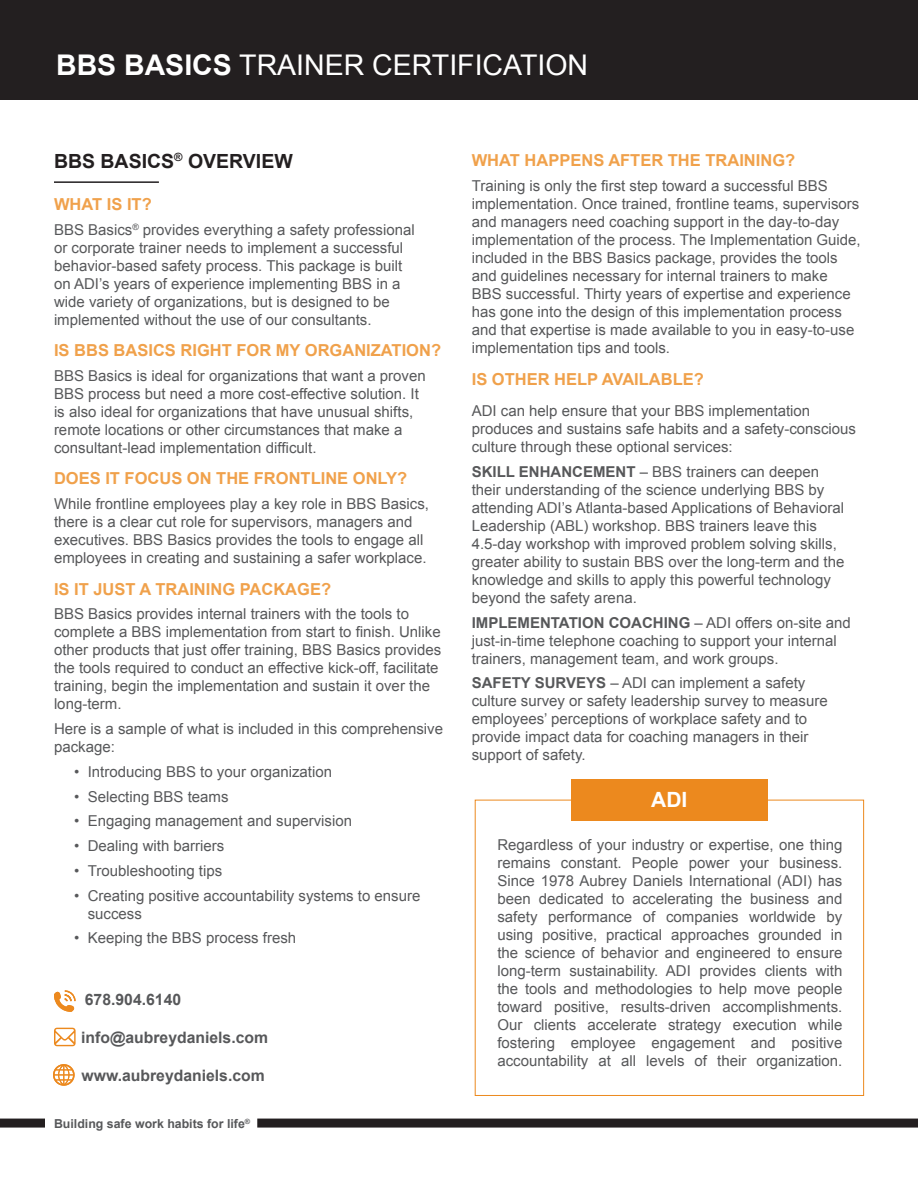
<style>
.page{position:relative;width:918px;height:1188px;background:#fff}
.page>*{position:absolute;margin:0;border:0;box-sizing:border-box;transform-origin:0 0}
.t1{font:28.5px "Arial";color:#fff}
.t2{font:700 21px "Arial";color:#fff}
.t3{font:700 19.5px "Arial";color:#231f20}
.t4{font:700 16.5px "Arial";color:#f0a14b}
.t5{font:700 15.75px "Arial";color:#57585a}
.t6{font:15px/18px "Arial";color:#57585a}
.t7{font:700 12.3px "Arial";color:#57585a}
.s1{font-weight:700}
</style>
<div class="page">
<div style="left:0;top:0;width:918px;height:99px;background:#231f20"></div>
<hr style="left:54px;top:181px;width:105px;height:2px;background:#231f20">
<div style="left:475px;top:800px;width:389px;height:296px;border:1px solid #ec891e"></div>
<div style="left:571px;top:779px;width:197px;height:41px;background:#ec891e"></div>
<div style="left:257px;top:1119px;width:661px;height:9px;background:#231f20"></div>
<div style="left:0;top:1119px;width:45px;height:9px;background:#231f20"></div>
<svg style="left:54px;top:1028px;width:22px;height:18px"></svg>
<svg style="left:54px;top:990px;width:22px;height:22px"></svg>
<svg style="left:53px;top:1064px;width:22px;height:22px"></svg>
<p class="t1" style="left:56px;top:46px;width:534px"><span class="s1">BBS BASICS</span> TRAINER CERTIFICATION</p>
<p class="t3" style="left:54px;top:148px;width:240px">BBS BASICS<sup>®</sup> OVERVIEW</p>
<p class="t4" style="left:54px;top:193px;width:99px">WHAT IS IT?</p>
<p class="t6" style="left:54px;top:221px;width:362px">BBS Basics<sup>®</sup> provides everything a safety professional or corporate trainer needs to implement a successful behavior-based safety process. This package is built on ADI’s years of experience implementing BBS in a wide variety of organizations, but is designed to be implemented without the use of our consultants.</p>
<p class="t4" style="left:54px;top:340px;width:389px">IS BBS BASICS RIGHT FOR MY ORGANIZATION?</p>
<p class="t6" style="left:54px;top:367px;width:373px">BBS Basics is ideal for organizations that want a proven BBS process but need a more cost-effective solution. It is also ideal for organizations that have unusual shifts, remote locations or other circumstances that make a consultant-lead implementation difficult.</p>
<p class="t4" style="left:54px;top:468px;width:355px">DOES IT FOCUS ON THE FRONTLINE ONLY?</p>
<p class="t6" style="left:54px;top:495px;width:377px">While frontline employees play a key role in BBS Basics, there is a clear cut role for supervisors, managers and executives. BBS Basics provides the tools to engage all employees in creating and sustaining a safer workplace.</p>
<p class="t4" style="left:54px;top:578px;width:279px">IS IT JUST A TRAINING PACKAGE?</p>
<p class="t6" style="left:54px;top:605px;width:389px">BBS Basics provides internal trainers with the tools to complete a BBS implementation from start to finish. Unlike other products that just offer training, BBS Basics provides the tools required to conduct an effective kick-off, facilitate training, begin the implementation and sustain it over the long-term.</p>
<p class="t6" style="left:54px;top:720px;width:391px">Here is a sample of what is included in this comprehensive package:</p>
<p class="t6" style="left:74px;top:763px;width:259px">• Introducing BBS to your organization</p>
<p class="t6" style="left:74px;top:788px;width:156px">• Selecting BBS teams</p>
<p class="t6" style="left:74px;top:812px;width:279px">• Engaging management and supervision</p>
<p class="t6" style="left:74px;top:837px;width:152px">• Dealing with barriers</p>
<p class="t6" style="left:74px;top:862px;width:150px">• Troubleshooting tips</p>
<p class="t6" style="left:88px;top:887px;width:334px;text-indent:-14px">• Creating positive accountability systems to ensure success</p>
<p class="t6" style="left:74px;top:929px;width:223px">• Keeping the BBS process fresh</p>
<p class="t5" style="left:85px;top:990px;width:98px">678.904.6140</p>
<p class="t5" style="left:81px;top:1027px;width:188px">info@aubreydaniels.com</p>
<p class="t5" style="left:82px;top:1065px;width:185px">www.aubreydaniels.com</p>
<p class="t7" style="left:54px;top:1116px;width:198px">Building safe work habits for life<sup>®</sup></p>
<p class="t4" style="left:472px;top:150px;width:325px">WHAT HAPPENS AFTER THE TRAINING?</p>
<p class="t6" style="left:472px;top:177px;width:391px">Training is only the first step toward a successful BBS implementation. Once trained, frontline teams, supervisors and managers need coaching support in the day-to-day implementation of the process. The Implementation Guide, included in the BBS Basics package, provides the tools and guidelines necessary for internal trainers to make BBS successful. Thirty years of expertise and experience has gone into the design of this implementation process and that expertise is made available to you in easy-to-use implementation tips and tools.</p>
<p class="t4" style="left:472px;top:368px;width:234px">IS OTHER HELP AVAILABLE?</p>
<p class="t6" style="left:472px;top:402px;width:386px">ADI can help ensure that your BBS implementation produces and sustains safe habits and a safety-conscious culture through these optional services:</p>
<p class="t6" style="left:472px;top:463px;width:374px"><span class="s1">SKILL ENHANCEMENT</span> – BBS trainers can deepen their understanding of the science underlying BBS by attending ADI’s Atlanta-based Applications of Behavioral Leadership (ABL) workshop. BBS trainers leave this 4.5-day workshop with improved problem solving skills, greater ability to sustain BBS over the long-term and the knowledge and skills to apply this powerful technology beyond the safety arena.</p>
<p class="t6" style="left:472px;top:614px;width:381px"><span class="s1">IMPLEMENTATION COACHING</span> – ADI offers on-site and just-in-time telephone coaching to support your internal trainers, management team, and work groups.</p>
<p class="t6" style="left:472px;top:674px;width:357px"><span class="s1">SAFETY SURVEYS</span> – ADI can implement a safety culture survey or safety leadership survey to measure employees’ perceptions of workplace safety and to provide impact data for coaching managers in their support of safety.</p>
<p class="t2" style="left:651px;top:786px;width:38px">ADI</p>
<p class="t6" style="left:497px;top:836px;width:346px;text-align:justify">Regardless of your industry or expertise, one thing remains constant. People power your business.<br>Since 1978 Aubrey Daniels International (ADI) has been dedicated to accelerating the business and safety performance of companies worldwide by using positive, practical approaches grounded in the science of behavior and engineered to ensure long-term sustainability. ADI provides clients with the tools and methodologies to help move people toward positive, results-driven accomplishments.<br>Our clients accelerate strategy execution while fostering employee engagement and positive accountability at all levels of their organization.</p>
</div>
